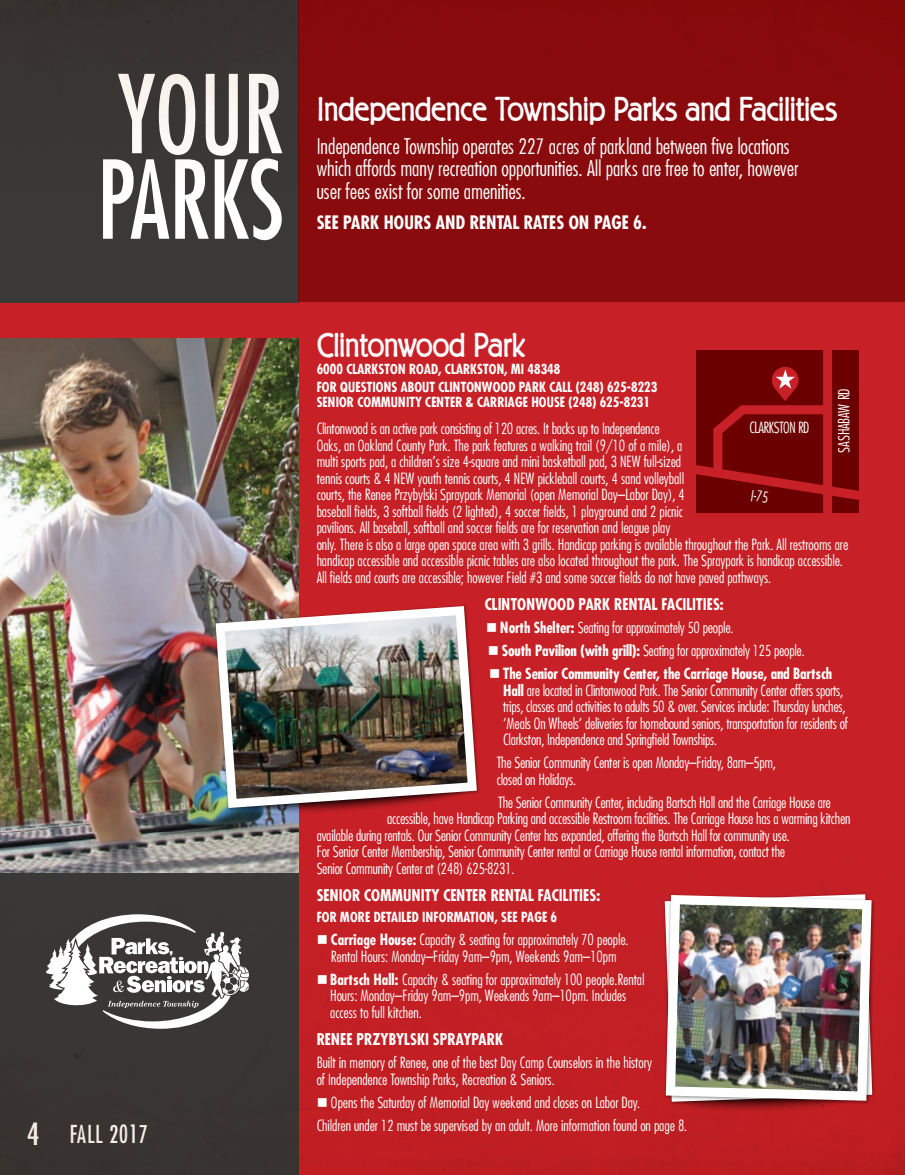
<style>
.page{position:relative;width:905px;height:1175px;background:#fff}
.page>*{position:absolute;margin:0;border:0;box-sizing:border-box;transform-origin:0 0}
.t1{font:condensed 105px/85.5px "Futura";color:#fff;scale:.9 1}
.t2{font:36px "Berliner Gro D Ligh";letter-spacing:-.02em;color:#fff;scale:.95 1}
.t3{font:condensed 24px "Futura";letter-spacing:.05em;color:#fff;scale:.9 1}
.t4{font:300 condensed 21px/22.5px "Futura";color:#fff}
.t5{font:700 condensed 18px "Futura";color:#fff}
.t6{font:700 condensed 15.75px "Futura";color:#fff}
.t7{font:300 condensed 15px/16.5px "Futura";color:#fff}
.t8{font:300 condensed 15px "Futura";letter-spacing:-.025em;color:#fff}
.t9{font:700 condensed 13.5px/18px "Futura";color:#fff}
.s1{font-size:30px}
.s2{font-weight:700}
</style>
<div class="page">
<div style="left:0;top:0;width:904px;height:1174px;background:#c72127"></div>
<img style="left:0;top:338px;width:298px;height:495px">
<div style="left:0;top:0;width:298px;height:302px;background:#3b3838"></div>
<img style="left:0;top:833px;width:905px;height:341px">
<img style="left:904px;top:0;width:1px;height:192px">
<div style="left:299px;top:0;width:605px;height:302px;background:#8a0b0d"></div>
<svg style="left:45px;top:914px;width:204px;height:114px;background:#7a7877"></svg>
<div style="left:229px;top:771px;width:246px;height:44px;background:#000;opacity:.75"></div>
<img style="left:211px;top:601px;width:269px;height:211px">
<div style="left:671px;top:1069px;width:202px;height:43px;background:#000;opacity:.75"></div>
<img style="left:661px;top:890px;width:215px;height:215px">
<div style="left:696px;top:350px;width:162px;height:162px;background:#6a0000"></div>
<div style="left:823px;top:343px;width:9px;height:176px;background:#c72127"></div>
<svg style="left:696px;top:367px;width:163px;height:140px"></svg>
<svg style="left:318px;top:975px;width:8px;height:8px"></svg>
<h1 class="t1" style="left:97px;top:69px;width:208px">YOUR<br>PARKS</h1>
<h2 class="t2" style="left:316px;top:89px;width:550px">Independence Township Parks and Facilities</h2>
<h3 class="t4" style="left:316px;top:134px;width:483px">Independence Township operates 227 acres of parkland between five locations which affords many recreation opportunities. All parks are free to enter, however user fees exist for some amenities.</h3>
<p class="t5" style="left:316px;top:211px;width:331px">SEE PARK HOURS AND RENTAL RATES ON PAGE 6.</p>
<h3 class="t3" style="left:27px;top:1118px;width:136px"><span class="s1">4</span> FALL 2017</h3>
<h2 class="t2" style="left:316px;top:325px;width:221px">Clintonwood Park</h2>
<p class="t9" style="left:316px;top:360px;width:342px">6000 CLARKSTON ROAD, CLARKSTON, MI 48348<br>FOR QUESTIONS ABOUT CLINTONWOOD PARK CALL (248) 625-8223</p>
<p class="t9" style="left:316px;top:393px;width:335px">SENIOR COMMUNITY CENTER &amp; CARRIAGE HOUSE (248) 625-8231</p>
<p class="t7" style="left:316px;top:420px;width:533px">Clintonwood is an active park consisting of 120 acres. It backs up to Independence<br>Oaks, an Oakland County Park. The park features a walking trail (9/10 of a mile), a<br>multi sports pad, a children’s size 4-square and mini basketball pad, 3 NEW full-sized<br>tennis courts &amp; 4 NEW youth tennis courts, 4 NEW pickleball courts, 4 sand volleyball<br>courts, the Renee Przybylski Spraypark Memorial (open Memorial Day–Labor Day), 4<br>baseball fields, 3 softball fields (2 lighted), 4 soccer fields, 1 playground and 2 picnic<br>pavilions. All baseball, softball and soccer fields are for reservation and league play<br>only. There is also a large open space area with 3 grills. Handicap parking is available throughout the Park. All restrooms are handicap accessible and accessible picnic tables are also located throughout the park. The Spraypark is handicap accessible.<br>All fields and courts are accessible; however Field #3 and some soccer fields do not have paved pathways.</p>
<p class="t6" style="left:484px;top:594px;width:240px">CLINTONWOOD PARK RENTAL FACILITIES:</p>
<p class="t7" style="left:486px;top:619px;width:247px">■ <span class="s2">North Shelter:</span> Seating for approximately 50 people.</p>
<p class="t7" style="left:488px;top:642px;width:317px">■ <span class="s2">South Pavilion (with grill):</span> Seating for approximately 125 people.</p>
<p class="t7" style="left:503px;top:665px;width:346px;text-indent:-14px">■ <span class="s2">The Senior Community Center, the Carriage House, and Bartsch Hall</span> are located in Clintonwood Park. The Senior Community Center offers sports, trips, classes and activities to adults 50 &amp; over. Services include: Thursday lunches, ‘Meals On Wheels’ deliveries for homebound seniors, transportation for residents of Clarkston, Independence and Springfield Townships.</p>
<p class="t7" style="left:497px;top:754px;width:281px">The Senior Community Center is open Monday–Friday, 8am–5pm, closed on Holidays.</p>
<p class="t7" style="left:498px;top:793px;width:334px">The Senior Community Center, including Bartsch Hall and the Carriage House are</p>
<p class="t7" style="left:387px;top:810px;width:464px">accessible, have Handicap Parking and accessible Restroom facilities. The Carriage House has a warming kitchen</p>
<p class="t7" style="left:317px;top:826px;width:473px">available during rentals. Our Senior Community Center has expanded, offering the Bartsch Hall for community use.</p>
<p class="t7" style="left:317px;top:843px;width:470px">For Senior Center Membership, Senior Community Center rental or Carriage House rental information, contact the</p>
<p class="t7" style="left:317px;top:859px;width:198px">Senior Community Center at (248) 625-8231.</p>
<p class="t6" style="left:316px;top:885px;width:285px">SENIOR COMMUNITY CENTER RENTAL FACILITIES:</p>
<p class="t9" style="left:316px;top:908px;width:242px">FOR MORE DETAILED INFORMATION, SEE PAGE 6</p>
<p class="t7" style="left:316px;top:931px;width:312px;text-align:center">■ <span class="s2">Carriage House:</span> Capacity &amp; seating for approximately 70 people.<br>Rental Hours: Monday–Friday 9am–9pm, Weekends 9am–10pm</p>
<p class="t7" style="left:330px;top:971px;width:316px"><span class="s2">Bartsch Hall:</span> Capacity &amp; seating for approximately 100 people.Rental<br>Hours: Monday–Friday 9am–9pm, Weekends 9am–10pm. Includes access to full kitchen.</p>
<p class="t6" style="left:316px;top:1029px;width:188px">RENEE PRZYBYLSKI SPRAYPARK</p>
<p class="t7" style="left:316px;top:1054px;width:337px">Built in memory of Renee, one of the best Day Camp Counselors in the history of Independence Township Parks, Recreation &amp; Seniors.</p>
<p class="t7" style="left:316px;top:1090px;width:370px;line-height:23px">■ Opens the Saturday of Memorial Day weekend and closes on Labor Day.<br>Children under 12 must be supervised by an adult. More information found on page 8.</p>
<p class="t7" style="left:835px;top:452px;width:65px;rotate:-90deg">SASHABAW RD</p>
<p class="t8" style="left:749px;top:418px;width:61px">CLARKSTON RD</p>
<p class="t7" style="left:752px;top:487px;width:19px;rotate:9deg">I-75</p>
</div>
